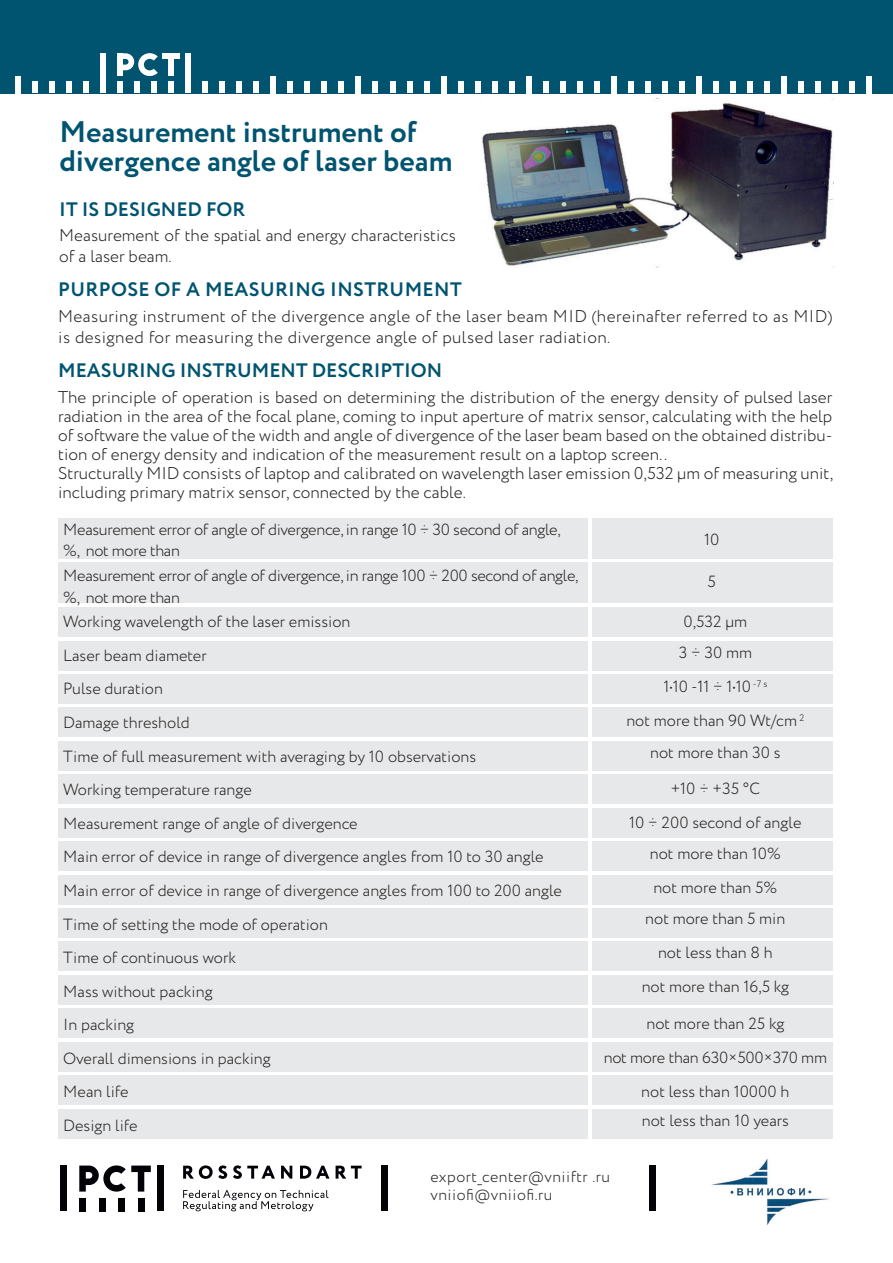
<style>
.page{position:relative;width:893px;height:1263px;background:#fff}
.page>*{position:absolute;margin:0;border:0;box-sizing:border-box;transform-origin:0 0}
.t1{font:700 29.7px/29px "Circe";color:#005470}
.t2{font:700 19.5px "Circe";color:#005470}
.t3{font:700 19.5px "Circe";letter-spacing:.02em;color:#005470}
.t4{font:300 16.95px/19.2px "Circe";color:#231f20}
.t5{font:300 16.95px/21.3px "Circe";letter-spacing:.025em;color:#231f20}
.t6{font:300 16.2px/33.6px "Circe";color:#231f20;text-align:center}
.t7{font:300 16.2px/21.3px "Circe";letter-spacing:-.02em;color:#231f20}
.t8{font:300 15.75px/18px "Circe";letter-spacing:.03em;color:#231f20}
.s1{font-family:"Myriad Pro";font-weight:400}
</style>
<div class="page">
<div style="left:0;top:0;width:893px;height:93px;background:#005470"></div>
<div style="left:83px;top:82px;width:6px;height:11px;background:#fff"></div>
<div style="left:66px;top:82px;width:6px;height:11px;background:#fff"></div>
<div style="left:49px;top:82px;width:6px;height:11px;background:#fff"></div>
<div style="left:32px;top:82px;width:6px;height:11px;background:#fff"></div>
<div style="left:15px;top:76px;width:6px;height:17px;background:#fff"></div>
<div style="left:356px;top:76px;width:5px;height:17px;background:#fff"></div>
<div style="left:339px;top:82px;width:5px;height:11px;background:#fff"></div>
<div style="left:322px;top:82px;width:5px;height:11px;background:#fff"></div>
<div style="left:304px;top:82px;width:6px;height:11px;background:#fff"></div>
<div style="left:287px;top:82px;width:6px;height:11px;background:#fff"></div>
<div style="left:270px;top:76px;width:6px;height:17px;background:#fff"></div>
<div style="left:441px;top:76px;width:5px;height:17px;background:#fff"></div>
<div style="left:424px;top:82px;width:5px;height:11px;background:#fff"></div>
<div style="left:407px;top:82px;width:5px;height:11px;background:#fff"></div>
<div style="left:390px;top:82px;width:5px;height:11px;background:#fff"></div>
<div style="left:373px;top:82px;width:5px;height:11px;background:#fff"></div>
<div style="left:253px;top:82px;width:6px;height:11px;background:#fff"></div>
<div style="left:236px;top:82px;width:6px;height:11px;background:#fff"></div>
<div style="left:219px;top:82px;width:6px;height:11px;background:#fff"></div>
<div style="left:202px;top:82px;width:6px;height:11px;background:#fff"></div>
<div style="left:100px;top:53px;width:6px;height:40px;background:#fff"></div>
<div style="left:117px;top:82px;width:6px;height:11px;background:#fff"></div>
<div style="left:134px;top:82px;width:6px;height:11px;background:#fff"></div>
<div style="left:151px;top:82px;width:6px;height:11px;background:#fff"></div>
<div style="left:168px;top:82px;width:6px;height:11px;background:#fff"></div>
<div style="left:117px;top:53px;width:6px;height:23px;background:#fff"></div>
<div style="left:168px;top:53px;width:6px;height:23px;background:#fff"></div>
<div style="left:163px;top:53px;width:17px;height:6px;background:#fff"></div>
<div style="left:185px;top:53px;width:6px;height:40px;background:#fff"></div>
<svg style="left:123px;top:53px;width:35px;height:23px"></svg>
<div style="left:526px;top:76px;width:6px;height:17px;background:#fff"></div>
<div style="left:509px;top:82px;width:6px;height:11px;background:#fff"></div>
<div style="left:492px;top:82px;width:5px;height:11px;background:#fff"></div>
<div style="left:475px;top:82px;width:5px;height:11px;background:#fff"></div>
<div style="left:458px;top:82px;width:5px;height:11px;background:#fff"></div>
<div style="left:611px;top:76px;width:6px;height:17px;background:#fff"></div>
<div style="left:594px;top:82px;width:6px;height:11px;background:#fff"></div>
<div style="left:577px;top:82px;width:6px;height:11px;background:#fff"></div>
<div style="left:560px;top:82px;width:6px;height:11px;background:#fff"></div>
<div style="left:543px;top:82px;width:6px;height:11px;background:#fff"></div>
<div style="left:696px;top:76px;width:6px;height:17px;background:#fff"></div>
<div style="left:679px;top:82px;width:6px;height:11px;background:#fff"></div>
<div style="left:662px;top:82px;width:6px;height:11px;background:#fff"></div>
<div style="left:645px;top:82px;width:6px;height:11px;background:#fff"></div>
<div style="left:628px;top:82px;width:6px;height:11px;background:#fff"></div>
<div style="left:781px;top:76px;width:6px;height:17px;background:#fff"></div>
<div style="left:764px;top:82px;width:6px;height:11px;background:#fff"></div>
<div style="left:747px;top:82px;width:6px;height:11px;background:#fff"></div>
<div style="left:730px;top:82px;width:6px;height:11px;background:#fff"></div>
<div style="left:713px;top:82px;width:6px;height:11px;background:#fff"></div>
<div style="left:866px;top:76px;width:6px;height:17px;background:#fff"></div>
<div style="left:849px;top:82px;width:6px;height:11px;background:#fff"></div>
<div style="left:832px;top:82px;width:6px;height:11px;background:#fff"></div>
<div style="left:815px;top:82px;width:6px;height:11px;background:#fff"></div>
<div style="left:798px;top:82px;width:6px;height:11px;background:#fff"></div>
<div style="left:58px;top:1109px;width:774px;height:29px;background:#e7e8e9"></div>
<div style="left:58px;top:908px;width:774px;height:29px;background:#e7e8e9"></div>
<div style="left:58px;top:875px;width:774px;height:29px;background:#e7e8e9"></div>
<div style="left:58px;top:842px;width:774px;height:29px;background:#e7e8e9"></div>
<div style="left:58px;top:562px;width:774px;height:41px;background:#e7e8e9"></div>
<div style="left:58px;top:518px;width:774px;height:40px;background:#e7e8e9"></div>
<img style="left:482px;top:103px;width:352px;height:165px">
<div style="left:381px;top:1165px;width:7px;height:46px;background:#010106"></div>
<div style="left:649px;top:1165px;width:7px;height:46px;background:#010106"></div>
<img style="left:711px;top:1158px;width:118px;height:67px">
<hr style="left:588px;top:505px;width:4px;height:606px;background:#fff">
<div style="left:58px;top:641px;width:774px;height:29px;background:#e7e8e9"></div>
<div style="left:58px;top:608px;width:774px;height:29px;background:#e7e8e9"></div>
<div style="left:58px;top:674px;width:774px;height:29px;background:#e7e8e9"></div>
<div style="left:58px;top:708px;width:774px;height:29px;background:#e7e8e9"></div>
<div style="left:58px;top:741px;width:774px;height:29px;background:#e7e8e9"></div>
<div style="left:58px;top:775px;width:774px;height:29px;background:#e7e8e9"></div>
<div style="left:58px;top:808px;width:774px;height:29px;background:#e7e8e9"></div>
<div style="left:58px;top:942px;width:774px;height:29px;background:#e7e8e9"></div>
<div style="left:58px;top:975px;width:774px;height:29px;background:#e7e8e9"></div>
<div style="left:58px;top:1009px;width:774px;height:29px;background:#e7e8e9"></div>
<div style="left:58px;top:1042px;width:774px;height:29px;background:#e7e8e9"></div>
<div style="left:58px;top:1076px;width:774px;height:29px;background:#e7e8e9"></div>
<hr style="left:588px;top:607px;width:4px;height:606px;background:#fff">
<div style="left:60px;top:1165px;width:6px;height:46px;background:#010106"></div>
<div style="left:79px;top:1198px;width:7px;height:13px;background:#010106"></div>
<div style="left:99px;top:1198px;width:6px;height:13px;background:#010106"></div>
<div style="left:118px;top:1198px;width:7px;height:13px;background:#010106"></div>
<div style="left:138px;top:1198px;width:6px;height:13px;background:#010106"></div>
<div style="left:157px;top:1165px;width:7px;height:46px;background:#010106"></div>
<svg style="left:79px;top:1165px;width:72px;height:26px"></svg>
<svg style="left:183px;top:1165px;width:44px;height:14px"></svg>
<svg style="left:233px;top:1165px;width:42px;height:14px"></svg>
<svg style="left:281px;top:1166px;width:11px;height:12px"></svg>
<svg style="left:300px;top:1165px;width:29px;height:14px"></svg>
<svg style="left:336px;top:1165px;width:26px;height:13px"></svg>
<svg style="left:183px;top:1190px;width:146px;height:21px"></svg>
<h1 class="t1" style="left:59px;top:119px;width:395px">Measurement instrument of divergence angle of laser beam</h1>
<p class="t2" style="left:59px;top:196px;width:188px">IT IS DESIGNED FOR</p>
<p class="t4" style="left:59px;top:225px;width:398px;line-height:21.3px">Measurement of the spatial and energy characteristics of a laser beam.</p>
<p class="t3" style="left:58px;top:277px;width:405px">PURPOSE OF A MEASURING INSTRUMENT</p>
<p class="t5" style="left:58px;top:306px;width:776px">Measuring instrument of the divergence angle of the laser beam MID (hereinafter referred to as MID) is designed for measuring the divergence angle of pulsed laser radiation.</p>
<p class="t2" style="left:58px;top:357px;width:386px">MEASURING INSTRUMENT DESCRIPTION</p>
<p class="t4" style="left:58px;top:388px;width:777px">The principle of operation is based on determining the distribution of the energy density of pulsed laser radiation in the area of the focal plane, coming to input aperture of matrix sensor, calculating with the help of software the value of the width and angle of divergence of the laser beam based on the obtained distribu&shy;tion of energy density and indication of the measurement result on a laptop screen..<br>Structurally MID consists of laptop and calibrated on wavelength laser emission 0,532 µm of measuring unit, including primary matrix sensor, connected by the cable.</p>
<p class="t6" style="left:704px;top:523px;width:17px">10</p>
<p class="t6" style="left:708px;top:565px;width:10px">5</p>
<p class="t7" style="left:63px;top:519px;width:499px">Measurement error of angle of divergence, in range 10 ÷ 30 second of angle, %, not more than</p>
<p class="t7" style="left:63px;top:566px;width:517px">Measurement error of angle of divergence, in range 100 ÷ 200 second of angle, %, not more than</p>
<p class="t6" style="left:63px;top:605px;width:500px;text-align:left">Working wavelength of the laser emission<br>Laser beam diameter<br>Pulse duration<br>Damage threshold<br>Time of full measurement with averaging by 10 observations<br>Working temperature range<br>Measurement range of angle of divergence<br>Main error of device in range of divergence angles from 10 to 30 angle<br>Main error of device in range of divergence angles from 100 to 200 angle<br>Time of setting the mode of operation<br>Time of continuous work<br>Mass without packing<br>In packing<br>Overall dimensions in packing<br>Mean life<br>Design life</p>
<p class="t6" style="left:679px;top:606px;width:75px;line-height:31.2px">0,532 µm<br>3 ÷ 30 mm</p>
<p class="t6" style="left:626px;top:670px;width:179px;line-height:34px">1<span class="s1">∙</span>10 -11 ÷ 1<span class="s1">∙</span>10 <sup>-7</sup> <sup>s<br></sup>not more than 90 Wt/сm <sup>2</sup></p>
<p class="t6" style="left:650px;top:736px;width:132px">not more than 30 s</p>
<p class="t6" style="left:629px;top:772px;width:174px;line-height:34px">+10 ÷ +35 °С<br>10 ÷ 200 second of angle</p>
<p class="t6" style="left:650px;top:837px;width:132px;line-height:34px;text-align:left">not more than 10% not more than 5%</p>
<p class="t6" style="left:642px;top:902px;width:149px;line-height:34px">not more than 5 min not less than 8 h<br>not more than 16,5 kg</p>
<p class="t6" style="left:604px;top:1006px;width:225px;line-height:34px">not more than 25 kg<br>not more than 630×500×370 mm not less than 10000 h</p>
<p class="t6" style="left:642px;top:1104px;width:148px">not less than 10 years</p>
<p class="t8" style="left:430px;top:1168px;width:181px">export_center@vniiftri.ru vniiofi@vniiofi.ru</p>
</div>
